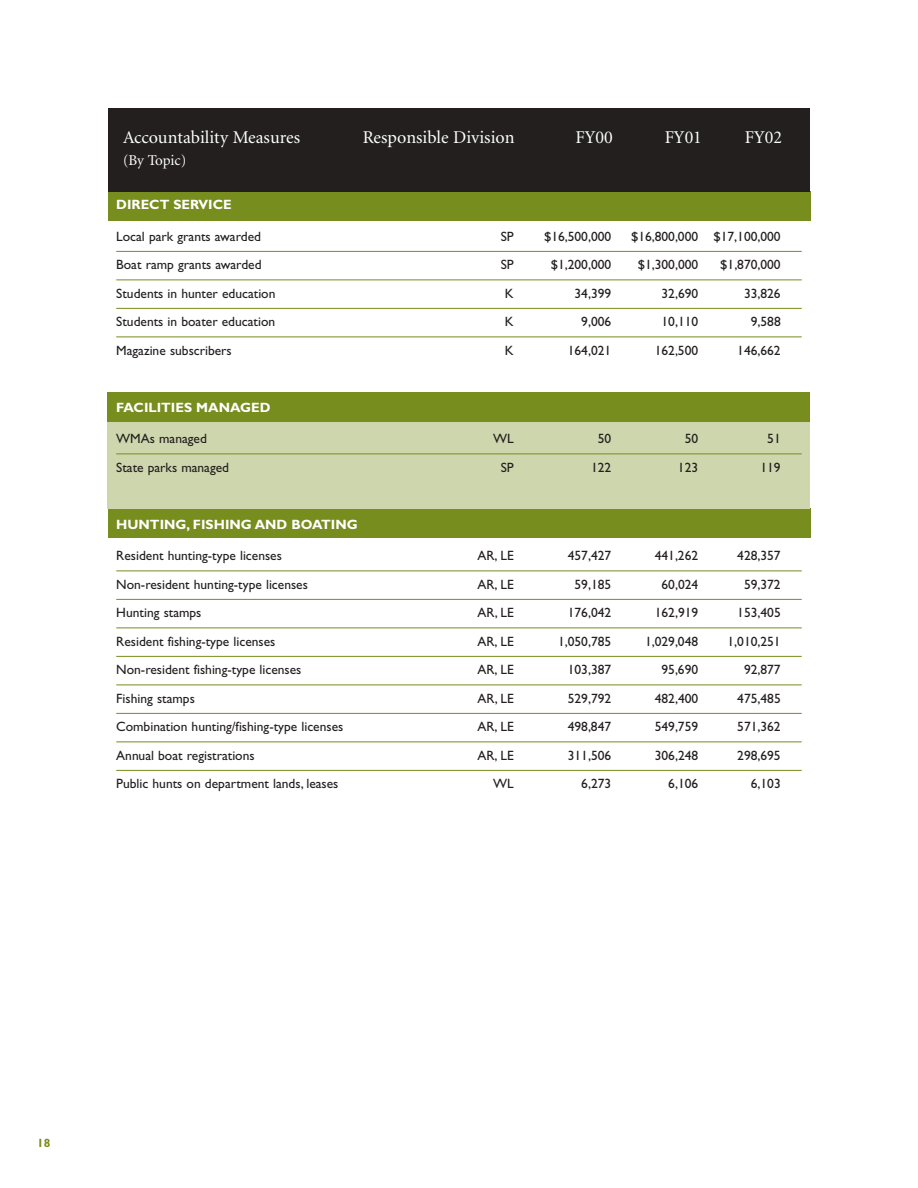
<style>
.page{position:relative;width:918px;height:1188px;background:#fff}
.page>*{position:absolute;margin:0;border:0;box-sizing:border-box;transform-origin:0 0}
.t1{font:18px "Minion";color:#fff}
.t2{font:15px "Minion";letter-spacing:-.005em;color:#fff}
.t3{font:13.5px "Gill Sans";color:#231f1f}
.t4{font:700 13.5px "Gill Sans";color:#fff}
.t5{font:700 12px "Gill Sans";color:#778d1e}
</style>
<div class="page">
<div style="left:108px;top:508px;width:702px;height:30px;background:#778d1e"></div>
<div style="left:108px;top:403px;width:702px;height:105px;background:#ced6ad"></div>
<div style="left:108px;top:393px;width:702px;height:29px;background:#778d1e"></div>
<div style="left:108px;top:191px;width:702px;height:30px;background:#778d1e"></div>
<hr style="left:116px;top:251px;width:686px;height:1px;background:#778d1e">
<hr style="left:116px;top:280px;width:686px;height:1px;background:#778d1e">
<hr style="left:116px;top:308px;width:686px;height:1px;background:#778d1e">
<hr style="left:116px;top:337px;width:686px;height:1px;background:#778d1e">
<hr style="left:116px;top:454px;width:686px;height:1px;background:#778d1e">
<hr style="left:116px;top:571px;width:686px;height:1px;background:#778d1e">
<hr style="left:116px;top:599px;width:686px;height:1px;background:#778d1e">
<hr style="left:116px;top:628px;width:686px;height:1px;background:#778d1e">
<hr style="left:116px;top:656px;width:686px;height:1px;background:#778d1e">
<hr style="left:116px;top:685px;width:686px;height:1px;background:#778d1e">
<hr style="left:116px;top:713px;width:686px;height:1px;background:#778d1e">
<hr style="left:116px;top:742px;width:686px;height:1px;background:#778d1e">
<hr style="left:116px;top:770px;width:686px;height:1px;background:#778d1e">
<div style="left:108px;top:108px;width:702px;height:83px;background:#231f1f"></div>
<h1 class="t1" style="left:123px;top:130px;width:179px">Accountability Measures</h1>
<h1 class="t1" style="left:363px;top:130px;width:153px">Responsible Division</h1>
<h1 class="t1" style="left:575px;top:130px;width:39px">FY00</h1>
<h1 class="t1" style="left:665px;top:130px;width:39px">FY01</h1>
<h1 class="t1" style="left:745px;top:130px;width:39px">FY02</h1>
<p class="t2" style="left:123px;top:155px;width:65px">(By Topic)</p>
<p class="t4" style="left:116px;top:200px;width:117px">DIRECT SERVICE</p>
<p class="t3" style="left:116px;top:232px;width:146px">Local park grants awarded</p>
<p class="t3" style="left:501px;top:232px;width:15px">SP</p>
<p class="t3" style="left:544px;top:232px;width:69px">$16,500,000</p>
<p class="t3" style="left:631px;top:232px;width:151px">$16,800,000 $17,100,000</p>
<p class="t3" style="left:116px;top:260px;width:147px">Boat ramp grants awarded</p>
<p class="t3" style="left:501px;top:260px;width:15px">SP</p>
<p class="t3" style="left:551px;top:260px;width:62px">$1,200,000</p>
<p class="t3" style="left:638px;top:260px;width:62px">$1,300,000</p>
<p class="t3" style="left:720px;top:260px;width:62px">$1,870,000</p>
<p class="t3" style="left:116px;top:289px;width:161px">Students in hunter education</p>
<p class="t3" style="left:505px;top:289px;width:10px">K</p>
<p class="t3" style="left:575px;top:289px;width:38px">34,399</p>
<p class="t3" style="left:662px;top:289px;width:38px">32,690</p>
<p class="t3" style="left:744px;top:289px;width:38px">33,826</p>
<p class="t3" style="left:116px;top:317px;width:160px">Students in boater education</p>
<p class="t3" style="left:505px;top:317px;width:10px">K</p>
<p class="t3" style="left:581px;top:317px;width:31px">9,006</p>
<p class="t3" style="left:662px;top:317px;width:38px">10,110</p>
<p class="t3" style="left:751px;top:317px;width:31px">9,588</p>
<p class="t3" style="left:116px;top:346px;width:117px">Magazine subscribers</p>
<p class="t3" style="left:505px;top:346px;width:10px">K</p>
<p class="t3" style="left:568px;top:346px;width:45px">164,021</p>
<p class="t3" style="left:655px;top:346px;width:45px">162,500</p>
<p class="t3" style="left:737px;top:346px;width:45px">146,662</p>
<p class="t4" style="left:116px;top:403px;width:156px">FACILITIES MANAGED</p>
<p class="t3" style="left:116px;top:434px;width:92px">WMAs managed</p>
<p class="t3" style="left:493px;top:434px;width:22px">WL</p>
<p class="t3" style="left:598px;top:434px;width:15px">50</p>
<p class="t3" style="left:685px;top:434px;width:15px">50</p>
<p class="t3" style="left:767px;top:434px;width:15px">51</p>
<p class="t3" style="left:116px;top:463px;width:114px">State parks managed</p>
<p class="t3" style="left:501px;top:463px;width:15px">SP</p>
<p class="t3" style="left:591px;top:463px;width:22px">122</p>
<p class="t3" style="left:678px;top:463px;width:22px">123</p>
<p class="t3" style="left:760px;top:463px;width:22px">119</p>
<p class="t4" style="left:116px;top:520px;width:243px">HUNTING, FISHING AND BOATING</p>
<p class="t3" style="left:116px;top:551px;width:167px">Resident hunting-type licenses</p>
<p class="t3" style="left:478px;top:551px;width:38px">AR, LE</p>
<p class="t3" style="left:568px;top:551px;width:45px">457,427</p>
<p class="t3" style="left:655px;top:551px;width:45px">441,262</p>
<p class="t3" style="left:737px;top:551px;width:45px">428,357</p>
<p class="t3" style="left:116px;top:580px;width:193px">Non-resident hunting-type licenses</p>
<p class="t3" style="left:478px;top:580px;width:38px">AR, LE</p>
<p class="t3" style="left:575px;top:580px;width:38px">59,185</p>
<p class="t3" style="left:662px;top:580px;width:38px">60,024</p>
<p class="t3" style="left:744px;top:580px;width:38px">59,372</p>
<p class="t3" style="left:116px;top:608px;width:87px">Hunting stamps</p>
<p class="t3" style="left:478px;top:608px;width:38px">AR, LE</p>
<p class="t3" style="left:568px;top:608px;width:45px">176,042</p>
<p class="t3" style="left:655px;top:608px;width:45px">162,919</p>
<p class="t3" style="left:737px;top:608px;width:45px">153,405</p>
<p class="t3" style="left:116px;top:637px;width:161px">Resident fishing-type licenses</p>
<p class="t3" style="left:478px;top:637px;width:38px">AR, LE</p>
<p class="t3" style="left:558px;top:637px;width:55px">1,050,785</p>
<p class="t3" style="left:645px;top:637px;width:55px">1,029,048</p>
<p class="t3" style="left:728px;top:637px;width:55px">1,010,251</p>
<p class="t3" style="left:116px;top:665px;width:187px">Non-resident fishing-type licenses</p>
<p class="t3" style="left:478px;top:665px;width:38px">AR, LE</p>
<p class="t3" style="left:568px;top:665px;width:45px">103,387</p>
<p class="t3" style="left:662px;top:665px;width:38px">95,690</p>
<p class="t3" style="left:744px;top:665px;width:38px">92,877</p>
<p class="t3" style="left:116px;top:694px;width:80px">Fishing stamps</p>
<p class="t3" style="left:478px;top:694px;width:38px">AR, LE</p>
<p class="t3" style="left:568px;top:694px;width:45px">529,792</p>
<p class="t3" style="left:655px;top:694px;width:45px">482,400</p>
<p class="t3" style="left:737px;top:694px;width:45px">475,485</p>
<p class="t3" style="left:116px;top:722px;width:229px">Combination hunting/fishing-type licenses</p>
<p class="t3" style="left:477px;top:722px;width:38px">AR, LE</p>
<p class="t3" style="left:568px;top:722px;width:45px">498,847</p>
<p class="t3" style="left:655px;top:722px;width:45px">549,759</p>
<p class="t3" style="left:737px;top:722px;width:45px">571,362</p>
<p class="t3" style="left:116px;top:751px;width:140px">Annual boat registrations</p>
<p class="t3" style="left:478px;top:751px;width:38px">AR, LE</p>
<p class="t3" style="left:568px;top:751px;width:45px">311,506</p>
<p class="t3" style="left:655px;top:751px;width:45px">306,248</p>
<p class="t3" style="left:737px;top:751px;width:45px">298,695</p>
<p class="t3" style="left:116px;top:779px;width:224px">Public hunts on department lands, leases</p>
<p class="t3" style="left:493px;top:779px;width:22px">WL</p>
<p class="t3" style="left:581px;top:779px;width:31px">6,273</p>
<p class="t3" style="left:668px;top:779px;width:31px">6,106</p>
<p class="t3" style="left:751px;top:779px;width:31px">6,103</p>
<p class="t5" style="left:37px;top:1139px;width:15px">18</p>
</div>
